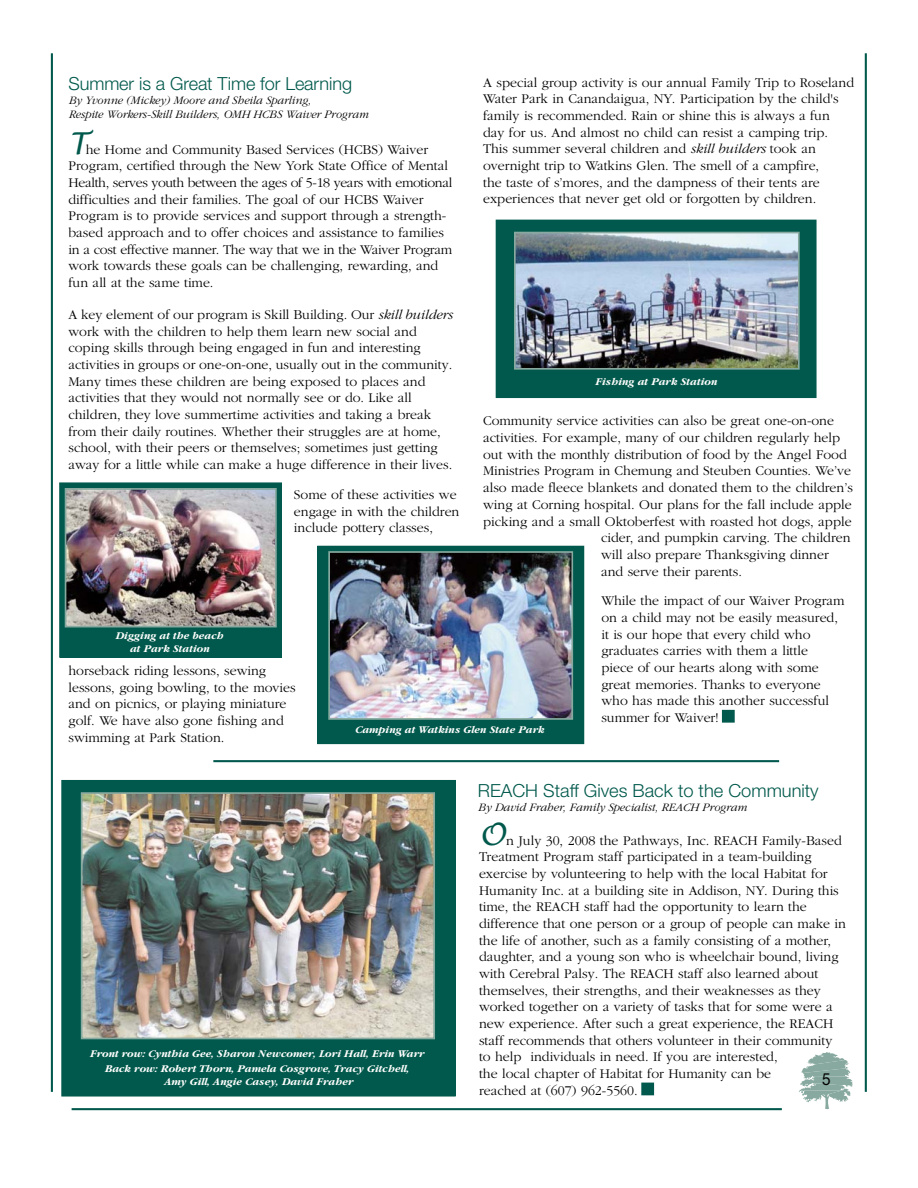
<style>
.page{position:relative;width:918px;height:1188px;background:#fff}
.page>*{position:absolute;margin:0;border:0;box-sizing:border-box;transform-origin:0 0}
.t1{font:300 18px "Helvetica Neue";color:#00594c}
.t2{font:16.65px "Helvetica Neue";color:#010000;scale:.93 1}
.t3{font:300 13.95px/16.6px "Garamond";color:#010000}
.t4{font:italic 300 11.85px/14.2px "Garamond";color:#010000}
.t5{font:italic 700 10.8px/15.1px "Garamond";color:#fffffe;text-align:center}
.s1{font-family:"Lucida Handwriting";font-weight:400;font-style:italic;font-size:30px;color:#00594c}
.s2{font-style:italic}
.s3{font-family:"Lucida Handwriting";font-weight:400;font-style:italic;font-size:30.6px;color:#00594c}
</style>
<div class="page">
<hr style="left:72px;top:1108px;width:710px;height:2px;background:#00594c">
<svg style="left:799px;top:1052px;width:54px;height:57px"></svg>
<div style="left:642px;top:1083px;width:12px;height:12px;background:#00594c"></div>
<hr style="left:213px;top:760px;width:566px;height:2px;background:#00594c">
<div style="left:722px;top:710px;width:12px;height:12px;background:#00594c"></div>
<hr style="left:51px;top:53px;width:2px;height:1039px;background:#00594c">
<hr style="left:865px;top:53px;width:2px;height:1039px;background:#00594c">
<div style="left:62px;top:780px;width:393px;height:316px;background:#00594c"></div>
<div style="left:61px;top:780px;width:395px;height:316px;border:1px solid #00594c"></div>
<img style="left:84px;top:795px;width:348px;height:241px">
<div style="left:81px;top:792px;width:354px;height:247px;border:2px solid #87a99f"></div>
<div style="left:496px;top:220px;width:320px;height:178px;background:#00594c"></div>
<img style="left:517px;top:235px;width:280px;height:132px">
<div style="left:514px;top:232px;width:286px;height:138px;border:2px solid #87a99f"></div>
<div style="left:60px;top:483px;width:221px;height:174px;background:#00594c"></div>
<div style="left:59px;top:483px;width:223px;height:174px;border:1px solid #00594c"></div>
<img style="left:68px;top:491px;width:206px;height:133px">
<div style="left:65px;top:488px;width:212px;height:139px;border:2px solid #87a99f"></div>
<div style="left:318px;top:546px;width:266px;height:198px;background:#00594c"></div>
<div style="left:317px;top:546px;width:267px;height:198px;border:1px solid #00594c"></div>
<img style="left:331px;top:554px;width:239px;height:163px">
<div style="left:328px;top:551px;width:245px;height:169px;border:2px solid #87a99f"></div>
<p class="t1" style="left:68px;top:77px;width:285px">Summer is a Great Time for Learning</p>
<p class="t4" style="left:68px;top:94px;width:301px">By Yvonne (Mickey) Moore and Sheila Sparling,<br>Respite Workers-Skill Builders, OMH HCBS Waiver Program</p>
<p class="t3" style="left:68px;top:142px;width:385px"><span class="s1">T</span>he Home and Community Based Services (HCBS) Waiver Program, certified through the New York State Office of Mental Health, serves youth between the ages of 5-18 years with emotional difficulties and their families. The goal of our HCBS Waiver Program is to provide services and support through a strength&shy;based approach and to offer choices and assistance to families in a cost effective manner. The way that we in the Waiver Program work towards these goals can be challenging, rewarding, and fun all at the same time.</p>
<p class="t3" style="left:68px;top:307px;width:385px">A key element of our program is Skill Building. Our <span class="s2">skill builders </span>work with the children to help them learn new social and coping skills through being engaged in fun and interesting activities in groups or one-on-one, usually out in the community.<br>Many times these children are being exposed to places and activities that they would not normally see or do. Like all children, they love summertime activities and taking a break from their daily routines. Whether their struggles are at home, school, with their peers or themselves; sometimes just getting away for a little while can make a huge difference in their lives.</p>
<p class="t3" style="left:483px;top:75px;width:373px">A special group activity is our annual Family Trip to Roseland Water Park in Canandaigua, NY. Participation by the child's family is recommended. Rain or shine this is always a fun day for us. And almost no child can resist a camping trip.<br>This summer several children and <span class="s2">skill builders</span> took an overnight trip to Watkins Glen. The smell of a campfire,<br>the taste of s’mores, and the dampness of their tents are experiences that never get old or forgotten by children.</p>
<p class="t5" style="left:596px;top:375px;width:123px">Fishing at Park Station</p>
<p class="t3" style="left:483px;top:414px;width:352px">Community service activities can also be great one-on-one</p>
<p class="t3" style="left:483px;top:430px;width:359px">activities. For example, many of our children regularly help</p>
<p class="t3" style="left:483px;top:447px;width:365px">out with the monthly distribution of food by the Angel Food</p>
<p class="t3" style="left:483px;top:464px;width:370px">Ministries Program in Chemung and Steuben Counties. We’ve</p>
<p class="t3" style="left:483px;top:481px;width:371px">also made fleece blankets and donated them to the children’s</p>
<p class="t3" style="left:483px;top:497px;width:370px">wing at Corning hospital. Our plans for the fall include apple</p>
<p class="t3" style="left:483px;top:514px;width:370px">picking and a small Oktoberfest with roasted hot dogs, apple</p>
<p class="t3" style="left:601px;top:531px;width:251px">cider, and pumpkin carving. The children</p>
<p class="t3" style="left:601px;top:547px;width:229px">will also prepare Thanksgiving dinner</p>
<p class="t3" style="left:601px;top:564px;width:142px">and serve their parents.</p>
<p class="t3" style="left:601px;top:594px;width:245px">While the impact of our Waiver Program on a child may not be easily measured, it is our hope that every child who graduates carries with them a little<br>piece of our hearts along with some great memories. Thanks to everyone who has made this another successful summer for Waiver!</p>
<p class="t3" style="left:294px;top:487px;width:167px">Some of these activities we engage in with the children include pottery classes,</p>
<p class="t5" style="left:117px;top:631px;width:110px;line-height:12.6px">Digging at the beach at Park Station</p>
<p class="t3" style="left:68px;top:663px;width:229px">horseback riding lessons, sewing lessons, going bowling, to the movies and on picnics, or playing miniature golf. We have also gone fishing and swimming at Park Station.</p>
<p class="t5" style="left:356px;top:723px;width:191px">Camping at Watkins Glen State Park</p>
<p class="t5" style="left:91px;top:1047px;width:336px">Front row: Cynthia Gee, Sharon Newcomer, Lori Hall, Erin Warr<br>Back row: Robert Thorn, Pamela Cosgrove, Tracy Gitchell,</p>
<p class="t5" style="left:165px;top:1075px;width:191px">Amy Gill, Angie Casey, David Fraher</p>
<p class="t1" style="left:478px;top:784px;width:342px">REACH Staff Gives Back to the Community</p>
<p class="t4" style="left:478px;top:801px;width:271px">By David Fraher, Family Specialist, REACH Program</p>
<p class="t3" style="left:479px;top:833px;width:368px"><span class="s3">O</span>n July 30, 2008 the Pathways, Inc. REACH Family-Based Treatment Program staff participated in a team-building exercise by volunteering to help with the local Habitat for Humanity Inc. at a building site in Addison, NY. During this time, the REACH staff had the opportunity to learn the difference that one person or a group of people can make in the life of another, such as a family consisting of a mother, daughter, and a young son who is wheelchair bound, living with Cerebral Palsy. The REACH staff also learned about themselves, their strengths, and their weaknesses as they worked together on a variety of tasks that for some were a new experience. After such a great experience, the REACH staff recommends that others volunteer in their community to help individuals in need. If you are interested,<br>the local chapter of Habitat for Humanity can be<br>reached at (607) 962-5560.</p>
<p class="t2" style="left:822px;top:1073px;width:11px">5</p>
</div>
